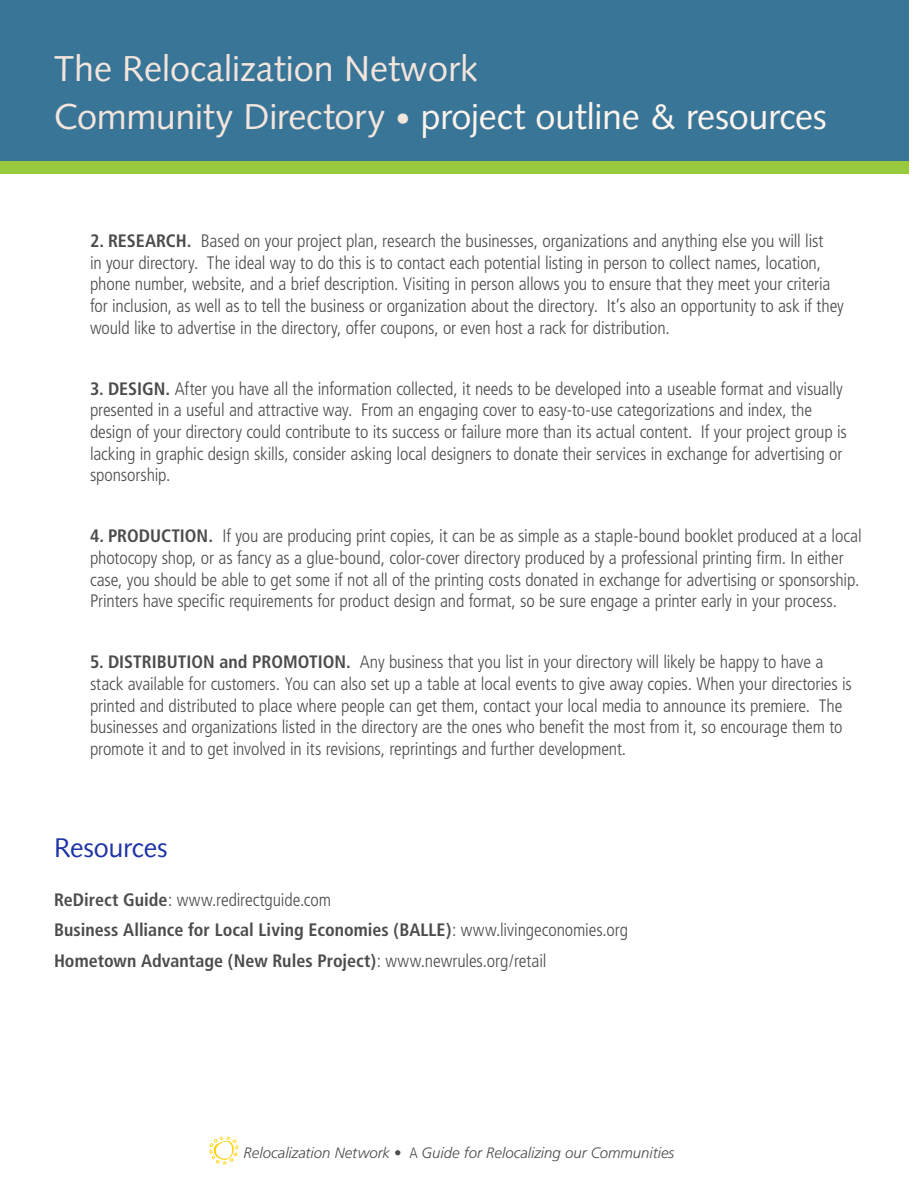
<style>
.page{position:relative;width:918px;height:1188px;background:#fff}
.page>*{position:absolute;margin:0;border:0;box-sizing:border-box;transform-origin:0 0}
.t1{font:36px "Syntax";letter-spacing:-.01em;color:#fcf5ef}
.t2{font:36px "Syntax";color:#f2e5dd}
.t3{font:27px "Syntax";letter-spacing:-.01em;color:#1e33a6}
.Indent_text{font:300 condensed 18px/21.6px "Frutiger";letter-spacing:-.005em;color:#4b4c4d}
.BodyText{font:700 condensed 18px "Frutiger";color:#4b4c4d}
.BodyText-2{font:300 condensed 18px "Frutiger";letter-spacing:-.01em;color:#4b4c4d}
.t4{font:italic 300 15px "Frutiger";color:#4b4c4d}
.s1{color:#f2e5dd}
.s2{font-size:30px;color:#f2e5dd}
.s3{font-weight:700}
.s4{font-weight:300}
.s5{font-style:normal;font-stretch:condensed}
</style>
<div class="page">
<div style="left:0;top:0;width:918px;height:162px;background:#397597"></div>
<div style="left:0;top:161px;width:918px;height:12px;background:#99ca3b"></div>
<svg style="left:209px;top:1137px;width:30px;height:28px"></svg>
<div style="left:909px;top:0;width:9px;height:176px;background:#fff"></div>
<h1 class="t2" style="left:54px;top:48px;width:426px">The Relocalization Network</h1>
<h1 class="t1" style="left:54px;top:96px;width:774px"><span class="s1">Community Directory</span> <span class="s2">•</span> project outline &amp; resources</h1>
<p class="Indent_text" style="left:90px;top:230px;width:755px"><span class="s3">2. RESEARCH.</span> Based on your project plan, research the businesses, organizations and anything else you will list<br>in your directory. The ideal way to do this is to contact each potential listing in person to collect names, location, phone number, website, and a brief description. Visiting in person allows you to ensure that they meet your criteria for inclusion, as well as to tell the business or organization about the directory. It’s also an opportunity to ask if they would like to advertise in the directory, offer coupons, or even host a rack for distribution.</p>
<p class="Indent_text" style="left:90px;top:378px;width:758px"><span class="s3">3. DESIGN.</span> After you have all the information collected, it needs to be developed into a useable format and visually presented in a useful and attractive way. From an engaging cover to easy-to-use categorizations and index, the design of your directory could contribute to its success or failure more than its actual content. If your project group is lacking in graphic design skills, consider asking local designers to donate their services in exchange for advertising or sponsorship.</p>
<p class="Indent_text" style="left:90px;top:526px;width:773px"><span class="s3">4. PRODUCTION.</span> If you are producing print copies, it can be as simple as a staple-bound booklet produced at a local photocopy shop, or as fancy as a glue-bound, color-cover directory produced by a professional printing firm. In either case, you should be able to get some if not all of the printing costs donated in exchange for advertising or sponsorship.<br>Printers have specific requirements for product design and format, so be sure engage a printer early in your process.</p>
<p class="Indent_text" style="left:90px;top:652px;width:763px"><span class="s3">5. DISTRIBUTION and PROMOTION.</span> Any business that you list in your directory will likely be happy to have a stack available for customers. You can also set up a table at local events to give away copies. When your directories is printed and distributed to place where people can get them, contact your local media to announce its premiere. The businesses and organizations listed in the directory are the ones who benefit the most from it, so encourage them to promote it and to get involved in its revisions, reprintings and further development.</p>
<h2 class="t3" style="left:54px;top:832px;width:115px">Resources</h2>
<p class="BodyText-2" style="left:54px;top:889px;width:279px"><span class="s3">ReDirect Guide</span>: www.redirectguide.com</p>
<p class="BodyText" style="left:54px;top:920px;width:576px">Business Alliance for Local Living Economies (BALLE)<span class="s4">: www.livingeconomies.org</span></p>
<p class="BodyText" style="left:54px;top:950px;width:494px">Hometown Advantage (New Rules Project)<span class="s4">: www.newrules.org/retail</span></p>
<p class="t4" style="left:244px;top:1144px;width:432px">Relocalization Network <span class="s5">• A</span> Guide for Relocalizing our Communities</p>
</div>
